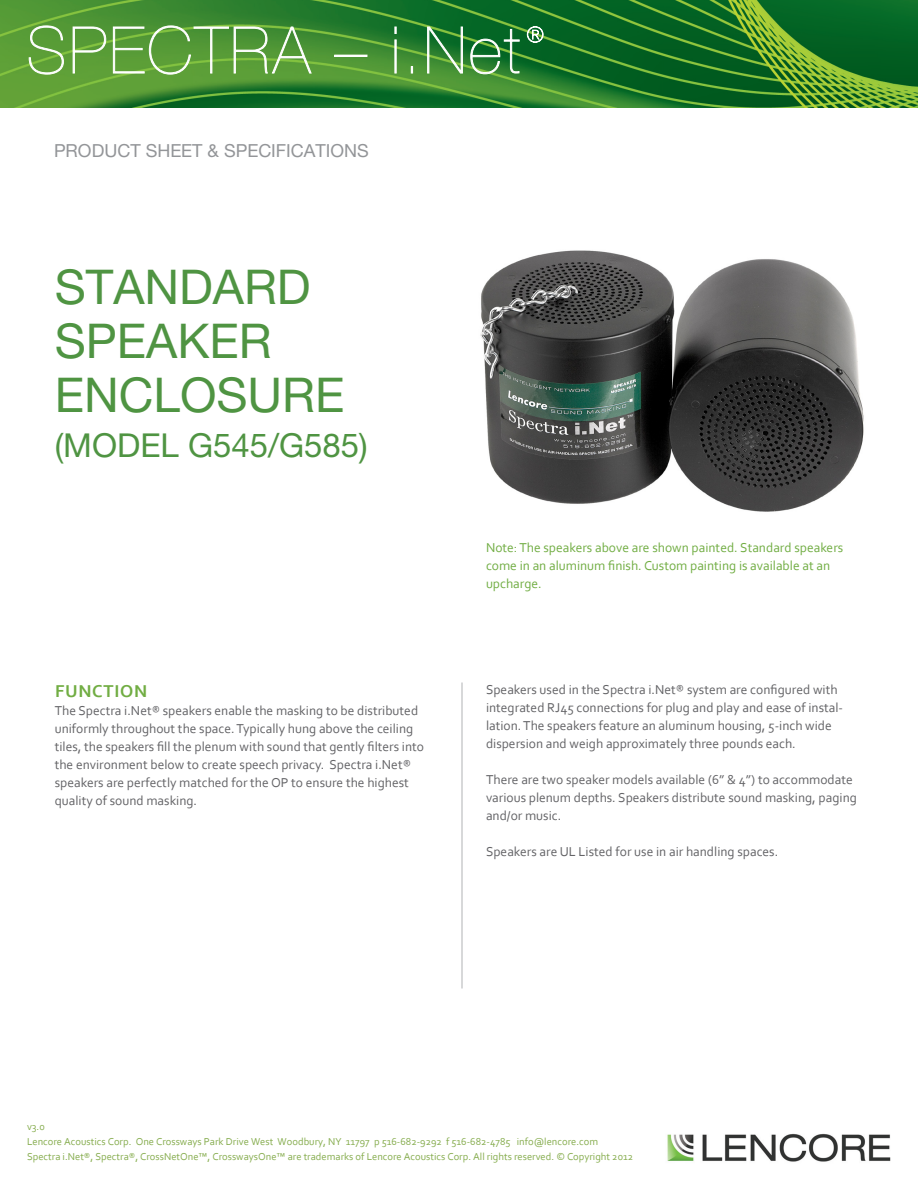
<style>
.page{position:relative;width:918px;height:1188px;background:#fff}
.page>*{position:absolute;margin:0;border:0;box-sizing:border-box;transform-origin:0 0}
.t1{font:200 64.5px "Helvetica Neue LT Std";letter-spacing:.05em;color:#fff}
.t2{font:48px/54px "Helvetica Neue LT Std";color:#4f9442}
.t3{font:33px "Helvetica Neue LT Std";color:#4f9442}
.t4{font:18px "Helvetica Neue LT Std";color:#939598}
.t5{font:700 18px "Corbel";letter-spacing:.04em;color:#71ad43}
.t6{font:13.5px/18px "Corbel";color:#636366}
.t7{font:13.5px/18px "Corbel";color:#71ad43}
.t8{font:10.5px/15px "Corbel";color:#85ac4d}
</style>
<div class="page">
<img style="left:667px;top:1133px;width:224px;height:29px">
<img style="left:480px;top:250px;width:384px;height:262px">
<img style="left:0;top:0;width:918px;height:108px">
<svg style="left:28px;top:25px;width:36px;height:50px;background:#74ad55"></svg>
<svg style="left:72px;top:26px;width:35px;height:48px;background:#72ab53"></svg>
<svg style="left:113px;top:25px;width:199px;height:50px;background:#6ba74f"></svg>
<div style="left:334px;top:55px;width:33px;height:2px;border:1px solid #fff"></div>
<div style="left:395px;top:40px;width:2px;height:33px;border:1px solid #fff"></div>
<svg style="left:395px;top:27px;width:2px;height:7px"></svg>
<svg style="left:411px;top:66px;width:2px;height:7px"></svg>
<svg style="left:427px;top:26px;width:36px;height:48px;background:#509752"></svg>
<svg style="left:470px;top:29px;width:50px;height:46px;background:#3e8a4c"></svg>
<svg style="left:527px;top:26px;width:17px;height:17px"></svg>
<hr style="left:462px;top:682px;width:1px;height:306px;background:#b1b3b5">
<p class="t1" style="left:27px;top:13px;width:495px">SPECTRA – i.Net</p>
<p class="t4" style="left:54px;top:140px;width:316px">PRODUCT SHEET &amp; SPECIFICATIONS</p>
<p class="t2" style="left:55px;top:260px;width:257px">STANDARD<br>SPEAKER</p>
<p class="t2" style="left:55px;top:368px;width:291px">ENCLOSURE</p>
<p class="t3" style="left:55px;top:426px;width:315px">(MODEL G545/G585)</p>
<p class="t5" style="left:55px;top:680px;width:94px">FUNCTION</p>
<p class="t6" style="left:55px;top:702px;width:371px">The Spectra i.Net® speakers enable the masking to be distributed uniformly throughout the space. Typically hung above the ceiling tiles, the speakers fill the plenum with sound that gently filters into the environment below to create speech privacy. Spectra i.Net® speakers are perfectly matched for the OP to ensure the highest quality of sound masking.</p>
<p class="t7" style="left:486px;top:538px;width:359px">Note: The speakers above are shown painted. Standard speakers come in an aluminum finish. Custom painting is available at an upcharge.</p>
<p class="t6" style="left:486px;top:680px;width:359px">Speakers used in the Spectra i.Net® system are configured with integrated RJ45 connections for plug and play and ease of instal&shy;lation. The speakers feature an aluminum housing, 5-inch wide dispersion and weigh approximately three pounds each.</p>
<p class="t6" style="left:486px;top:770px;width:372px">There are two speaker models available (6” &amp; 4”) to accommodate various plenum depths. Speakers distribute sound masking, paging and/or music.</p>
<p class="t6" style="left:486px;top:842px;width:294px">Speakers are UL Listed for use in air handling spaces.</p>
<p class="t8" style="left:27px;top:1118px;width:608px">v3.0<br>Lencore Acoustics Corp. One Crossways Park Drive West Woodbury, NY 11797 p 516-682-9292 f 516-682-4785 info@lencore.com<br>Spectra i.Net®, Spectra®, CrossNetOne™, CrosswaysOne™ are trademarks of Lencore Acoustics Corp. All rights reserved. © Copyright 2012</p>
</div>
